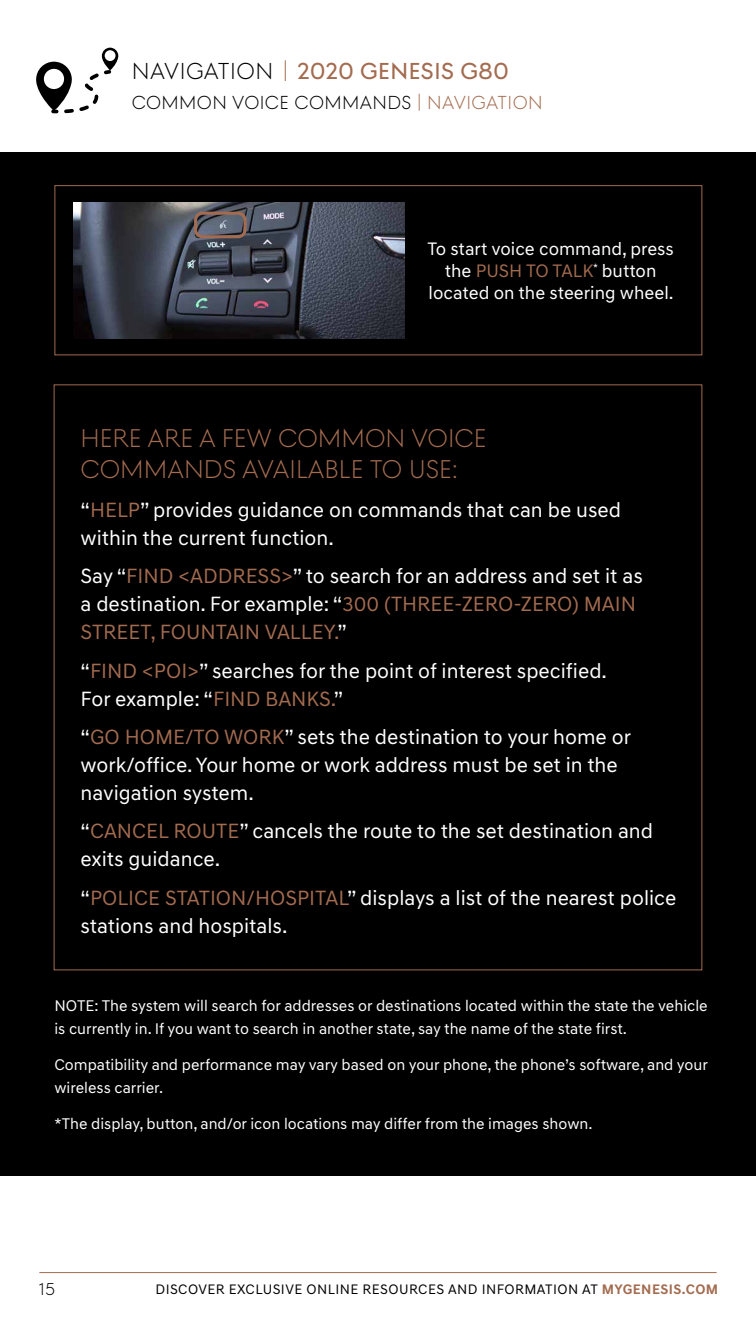
<style>
.page{position:relative;width:756px;height:1323px;background:#fff}
.page>*{position:absolute;margin:0;border:0;box-sizing:border-box;transform-origin:0 0}
.t1{font:300 26.25px "Genesis Sans Head";color:#a36b4f}
.t2{font:23.62px "Genesis Sans Head";letter-spacing:.02em;color:#a36b4f}
.t3{font:300 23.62px "Genesis Sans Head";color:#000}
.t4{font:21px/28px "Genesis Sans Text";color:#fff}
.t5{font:300 19.25px "Genesis Sans Head";color:#000}
.t6{font:300 19.25px "Genesis Sans Head";color:#a36b4f}
.t7{font:18.38px/22.1px "Genesis Sans Text";color:#fff;text-align:center}
.t8{font:300 17.5px "Genesis Sans Head";color:#000}
.t9{font:15.75px/22.8px "Genesis Sans Text";color:#fff}
.t10{font:14px "Genesis Sans Text";letter-spacing:.03em;color:#000}
.s1{font-weight:300}
.s2{color:#000}
.s3{color:#a36b4f}
.s4{font-weight:700;color:#a36b4f}
</style>
<div class="page">
<hr style="left:40px;top:1272px;width:676px;height:1px;background:#a36b4f">
<div style="left:0;top:152px;width:756px;height:1024px;background:#000"></div>
<img style="left:73px;top:202px;width:331px;height:136px">
<div style="left:54px;top:185px;width:648px;height:170px;border:1px solid #a36b4f"></div>
<div style="left:194px;top:212px;width:53px;height:26px;border:3px solid #a36b4f;border-radius:7px"></div>
<svg style="left:36px;top:47px;width:83px;height:67px"></svg>
<p class="t3" style="left:132px;top:57px;width:15px">NAVIGATION</p>
<p class="t2" style="left:283px;top:57px;width:227px"><span class="s1">|</span> 2020 GENESIS G80</p>
<p class="t5" style="left:132px;top:91px;width:32px">COMMON</p>
<p class="t5" style="left:232px;top:91px;width:93px">VOICE COMMAN</p>
<p class="t6" style="left:387px;top:91px;width:53px"><span class="s2">DS</span> | NAVIGATION</p>
<p class="t7" style="left:427px;top:238px;width:248px">To start voice command, press the <span class="s3">PUSH TO TALK</span><sup>*</sup> button located on the steering wheel.</p>
<p class="t1" style="left:80px;top:423px;width:33px">HERE</p>
<p class="t1" style="left:148px;top:423px;width:16px">ARE</p>
<p class="t1" style="left:199px;top:423px;width:121px">AFEW COMMON</p>
<p class="t1" style="left:411px;top:423px;width:73px">VOICE</p>
<p class="t1" style="left:80px;top:454px;width:41px">COMMAN</p>
<p class="t1" style="left:204px;top:454px;width:52px">DS AVAI</p>
<p class="t1" style="left:296px;top:454px;width:163px">LABLE TO USE:</p>
<p class="t4" style="left:80px;top:496px;width:542px">“<span class="s3">HELP</span>” provides guidance on commands that can be used within the current function.</p>
<p class="t4" style="left:80px;top:562px;width:564px">Say “<span class="s3">FIND &lt;ADDRESS&gt;</span>” to search for an address and set it as a destination. For example: “<span class="s3">300 (THREE-ZERO-ZERO) MAIN<br>STREET, FOUNTAIN VALLEY.</span>”</p>
<p class="t4" style="left:80px;top:657px;width:528px">“<span class="s3">FIND &lt;POI&gt;</span>” searches for the point of interest specified.<br>For example: “<span class="s3">FIND BANKS.</span>”</p>
<p class="t4" style="left:80px;top:723px;width:552px">“<span class="s3">GO HOME/TO WORK</span>” sets the destination to your home or work/office. Your home or work address must be set in the navigation system.</p>
<p class="t4" style="left:80px;top:817px;width:574px">“<span class="s3">CANCEL ROUTE</span>” cancels the route to the set destination and exits guidance.</p>
<p class="t4" style="left:80px;top:884px;width:597px">“<span class="s3">POLICE STATION/HOSPITAL</span>” displays a list of the nearest police stations and hospitals.</p>
<p class="t9" style="left:54px;top:995px;width:655px">NOTE: The system will search for addresses or destinations located within the state the vehicle is currently in. If you want to search in another state, say the name of the state first.</p>
<p class="t9" style="left:54px;top:1053px;width:655px">Compatibility and performance may vary based on your phone, the phone’s software, and your wireless carrier.</p>
<p class="t9" style="left:54px;top:1112px;width:540px">*The display, button, and/or icon locations may differ from the images shown.</p>
<p class="t8" style="left:39px;top:1279px;width:18px">15</p>
<p class="t10" style="left:155px;top:1281px;width:564px">DISCOVER EXCLUSIVE ONLINE RESOURCES AND INFORMATION AT <span class="s4">MYGENESIS.COM</span></p>
</div>
